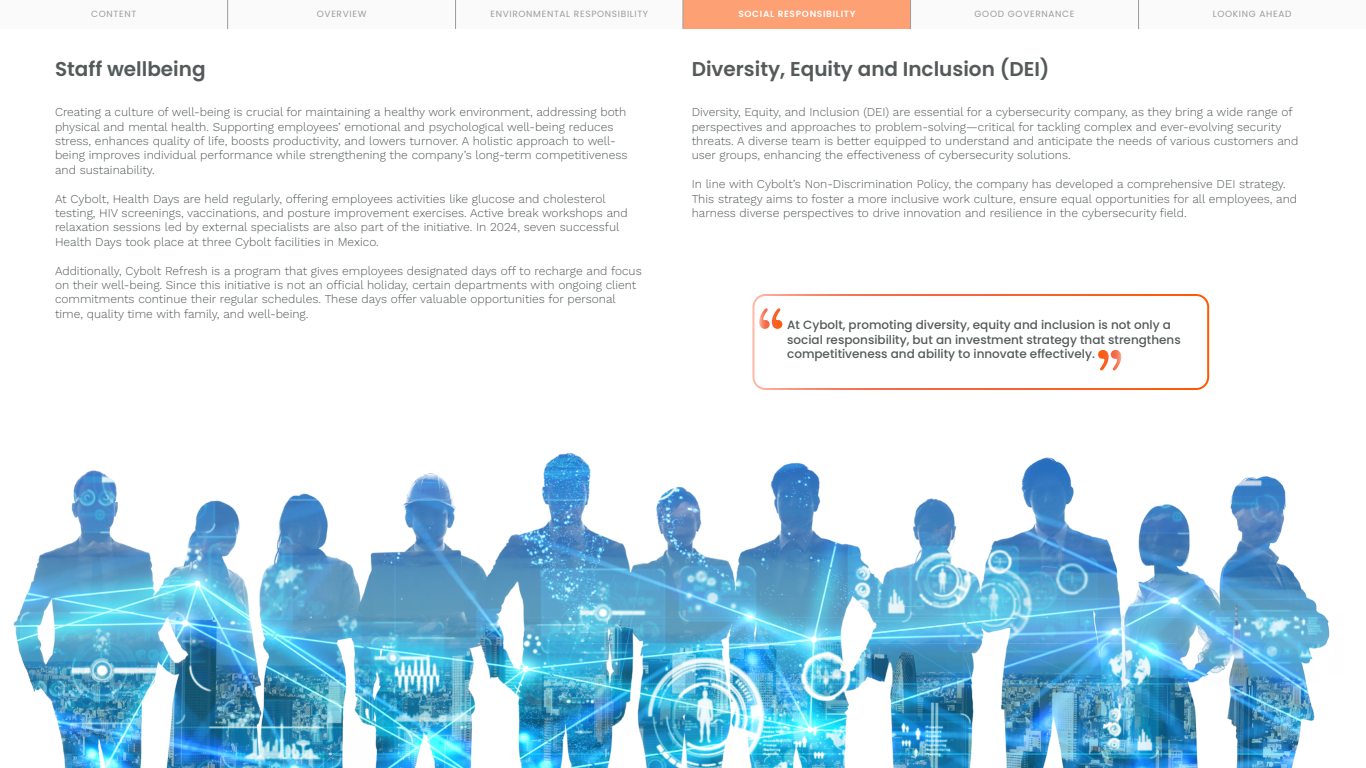
<style>
.page{position:relative;width:1366px;height:768px;background:#fff}
.page>*{position:absolute;margin:0;border:0;box-sizing:border-box;transform-origin:0 0}
.t1{font:600 20px "Poppins";color:#545959}
.t2{font:12px/14.4px "Work Sans";color:#545959}
.t3{font:500 12px/14.4px "Poppins";color:#545959}
.t4{font:9px "Poppins";letter-spacing:.075em;color:#9c9c9c}
.t5{font:600 9px "Poppins";letter-spacing:.075em;color:#fff}
.t6{font:9px "Poppins";letter-spacing:.075em;color:#9c9e9e}
</style>
<div class="page">
<div style="left:0;top:0;width:228px;height:29px;background:#fafafa"></div>
<div style="left:228px;top:0;width:228px;height:29px;background:#fafafa"></div>
<div style="left:456px;top:0;width:227px;height:29px;background:#fafafa"></div>
<div style="left:683px;top:0;width:228px;height:29px;background:#fda074"></div>
<div style="left:911px;top:0;width:227px;height:29px;background:#fafafa"></div>
<div style="left:1138px;top:0;width:228px;height:29px;background:#fafafa"></div>
<svg style="left:455px;top:0;width:1px;height:29px"></svg>
<svg style="left:227px;top:0;width:1px;height:29px"></svg>
<svg style="left:683px;top:0;width:1px;height:29px"></svg>
<svg style="left:910px;top:0;width:1px;height:29px"></svg>
<svg style="left:1138px;top:0;width:1px;height:29px"></svg>
<img style="left:13px;top:340px;width:1317px;height:428px">
<div style="left:753px;top:295px;width:455px;height:94px;background:#fff;border-radius:12px"></div>
<div style="left:752px;top:294px;width:457px;height:96px;border:2px solid #fff;border-radius:12px"></div>
<svg style="left:759px;top:308px;width:23px;height:21px"></svg>
<svg style="left:1098px;top:350px;width:23px;height:20px"></svg>
<p class="t6" style="left:91px;top:9px;width:47px">CONTENT</p>
<p class="t4" style="left:317px;top:9px;width:51px">OVERVIEW</p>
<p class="t4" style="left:490px;top:9px;width:159px">ENVIRONMENTAL RESPONSIBILITY</p>
<p class="t5" style="left:738px;top:9px;width:119px">SOCIAL RESPONSIBILITY</p>
<p class="t4" style="left:975px;top:9px;width:101px">GOOD GOVERNANCE</p>
<p class="t4" style="left:1213px;top:9px;width:80px">LOOKING AHEAD</p>
<h1 class="t1" style="left:55px;top:57px;width:152px">Staff wellbeing</h1>
<h1 class="t1" style="left:692px;top:57px;width:359px">Diversity, Equity and Inclusion (DEI)</h1>
<p class="t2" style="left:55px;top:105px;width:574px">Creating a culture of well-being is crucial for maintaining a healthy work environment, addressing both physical and mental health. Supporting employees’ emotional and psychological well-being reduces stress, enhances quality of life, boosts productivity, and lowers turnover. A holistic approach to well&shy;being improves individual performance while strengthening the company’s long-term competitiveness and sustainability.</p>
<p class="t2" style="left:55px;top:191px;width:574px">At Cybolt, Health Days are held regularly, offering employees activities like glucose and cholesterol testing, HIV screenings, vaccinations, and posture improvement exercises. Active break workshops and relaxation sessions led by external specialists are also part of the initiative. In 2024, seven successful Health Days took place at three Cybolt facilities in Mexico.</p>
<p class="t2" style="left:55px;top:263px;width:588px">Additionally, Cybolt Refresh is a program that gives employees designated days off to recharge and focus on their well-being. Since this initiative is not an official holiday, certain departments with ongoing client commitments continue their regular schedules. These days offer valuable opportunities for personal time, quality time with family, and well-being.</p>
<p class="t2" style="left:692px;top:105px;width:608px">Diversity, Equity, and Inclusion (DEI) are essential for a cybersecurity company, as they bring a wide range of perspectives and approaches to problem-solving—critical for tackling complex and ever-evolving security threats. A diverse team is better equipped to understand and anticipate the needs of various customers and user groups, enhancing the effectiveness of cybersecurity solutions.</p>
<p class="t2" style="left:692px;top:177px;width:607px">In line with Cybolt’s Non-Discrimination Policy, the company has developed a comprehensive DEI strategy.<br>This strategy aims to foster a more inclusive work culture, ensure equal opportunities for all employees, and harness diverse perspectives to drive innovation and resilience in the cybersecurity field.</p>
<p class="t3" style="left:787px;top:318px;width:395px">At Cybolt, promoting diversity, equity and inclusion is not only a social responsibility, but an investment strategy that strengthens competitiveness and ability to innovate effectively.</p>
</div>
